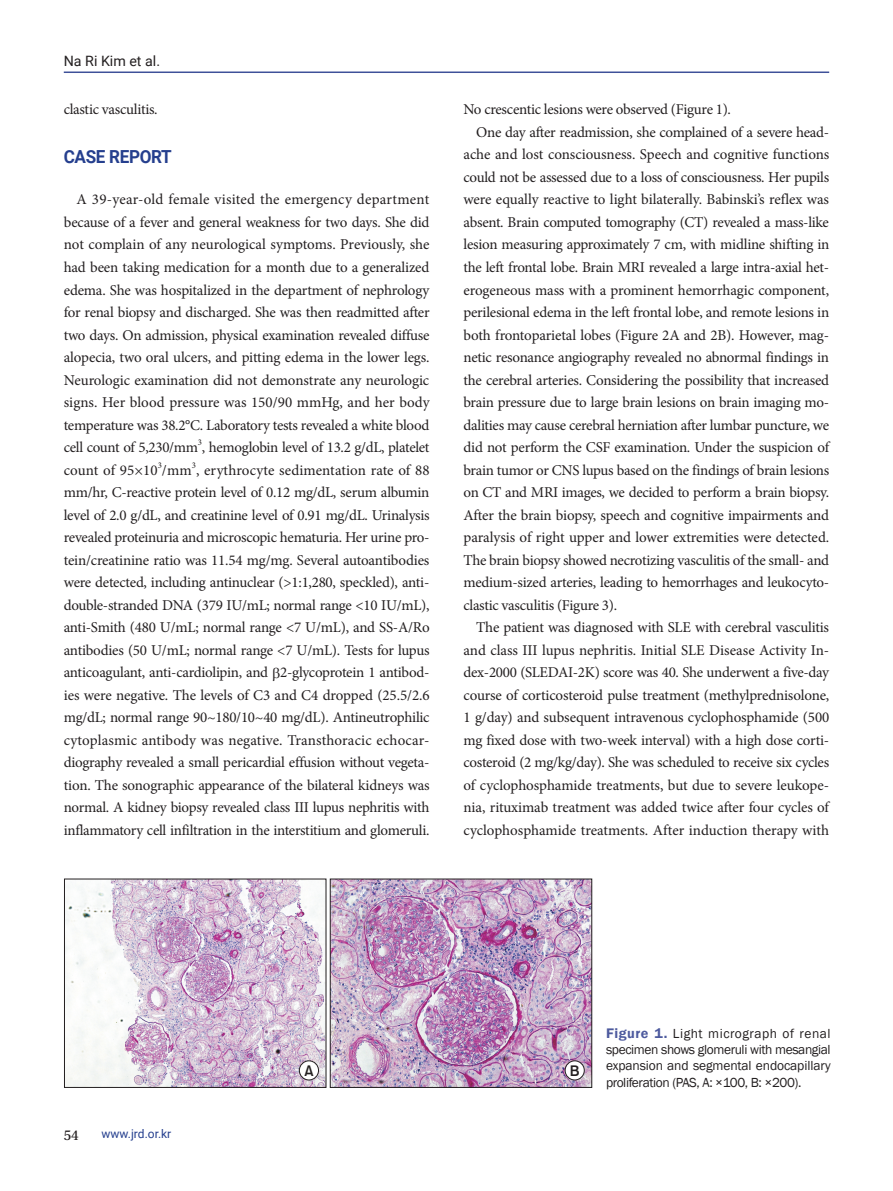
<style>
.page{position:relative;width:893px;height:1191px;background:#fff}
.page>*{position:absolute;margin:0;border:0;box-sizing:border-box;transform-origin:0 0}
.t1{font:700 18px "Roboto";letter-spacing:-.02em;color:#253f8e;scale:.95 1}
.t2{font:15px/22.5px "Minion Pro";letter-spacing:-.015em;color:#231f20;text-align:justify}
.t3{font:15px "Minion Pro";letter-spacing:.005em;color:#231f20}
.t4{font:15px "Utopia Std Capt";color:#231f20}
.t5{font:15px "Gothic 725 BT Bold A";color:#231f20}
.t6{font:14.25px "Roboto";color:#231f20}
.t7{font:13.5px/16.4px "Franklin Gothic";letter-spacing:-.01em;color:#231f20;text-align:justify}
.t8{font:12px "Roboto";color:#253f8e}
.t9{font:8.7px "Minion Pro";color:#231f20}
.s1{font-weight:600;font-size:14.25px;color:#4d5a9e}
</style>
<div class="page">
<hr style="left:64px;top:71px;width:765px;height:2px;background:#3f5199">
<svg style="left:64px;top:878px;width:528px;height:210px"></svg>
<div style="left:299px;top:1060px;width:19px;height:20px;background:#fff;border-radius:50%"></div>
<div style="left:299px;top:1060px;width:20px;height:20px;border:1px solid #231f20;border-radius:50%"></div>
<div style="left:565px;top:1060px;width:19px;height:20px;background:#fff;border-radius:50%"></div>
<div style="left:565px;top:1060px;width:19px;height:20px;border:1px solid #231f20;border-radius:50%"></div>
<p class="t6" style="left:64px;top:51px;width:98px">Na Ri Kim et al.</p>
<p class="t2" style="left:64px;top:98px;width:95px">clastic vasculitis.</p>
<p class="t1" style="left:64px;top:143px;width:115px">CASE REPORT</p>
<p class="t2" style="left:64px;top:188px;width:367px;text-indent:13px">A 39-year-old female visited the emergency department because of a fever and general weakness for two days. She did not complain of any neurological symptoms. Previously, she had been taking medication for a month due to a generalized edema. She was hospitalized in the department of nephrology for renal biopsy and discharged. She was then readmitted after two days. On admission, physical examination revealed diffuse alopecia, two oral ulcers, and pitting edema in the lower legs.<br>Neurologic examination did not demonstrate any neurologic signs. Her blood pressure was 150/90 mmHg, and her body temperature was 38.2°C. Laboratory tests revealed a white blood cell count of 5,230/mm , hemoglobin level of 13.2 g/dL, platelet</p>
<p class="t9" style="left:198px;top:436px;width:6px">3</p>
<p class="t3" style="left:64px;top:460px;width:367px">count of 95×10 /mm , erythrocyte sedimentation rate of 88</p>
<p class="t9" style="left:158px;top:459px;width:6px">3</p>
<p class="t9" style="left:192px;top:459px;width:6px">3</p>
<p class="t2" style="left:64px;top:481px;width:367px">mm/hr, C-reactive protein level of 0.12 mg/dL, serum albumin level of 2.0 g/dL, and creatinine level of 0.91 mg/dL. Urinalysis revealed proteinuria and microscopic hematuria. Her urine pro&shy;tein/creatinine ratio was 11.54 mg/mg. Several autoantibodies were detected, including antinuclear (&gt;1:1,280, speckled), anti&shy;double-stranded DNA (379 IU/mL; normal range &lt;10 IU/mL), anti-Smith (480 U/mL; normal range &lt;7 U/mL), and SS-A/Ro antibodies (50 U/mL; normal range &lt;7 U/mL). Tests for lupus anticoagulant, anti-cardiolipin, and 2-glycoprotein 1 antibod&shy;ies were negative. The levels of C3 and C4 dropped (25.5/2.6 mg/dL; normal range 90~180/10~40 mg/dL). Antineutrophilic cytoplasmic antibody was negative. Transthoracic echocar&shy;diography revealed a small pericardial effusion without vegeta&shy;tion. The sonographic appearance of the bilateral kidneys was normal. A kidney biopsy revealed class III lupus nephritis with inflammatory cell infiltration in the interstitium and glomeruli.</p>
<p class="t2" style="left:463px;top:98px;width:269px">No crescentic lesions were observed (Figure 1).</p>
<p class="t2" style="left:476px;top:121px;width:354px">One day after readmission, she complained of a severe head-</p>
<p class="t2" style="left:463px;top:143px;width:367px">ache and lost consciousness. Speech and cognitive functions</p>
<p class="t2" style="left:463px;top:166px;width:367px">could not be assessed due to a loss of consciousness. Her pupils</p>
<p class="t2" style="left:463px;top:188px;width:367px">were equally reactive to light bilaterally. Babinski’s reflex was</p>
<p class="t2" style="left:463px;top:211px;width:367px">absent. Brain computed tomography (CT) revealed a mass-like</p>
<p class="t2" style="left:463px;top:233px;width:367px">lesion measuring approximately 7 cm, with midline shifting in</p>
<p class="t2" style="left:463px;top:256px;width:367px">the left frontal lobe. Brain MRI revealed a large intra-axial het-</p>
<p class="t2" style="left:463px;top:278px;width:367px">erogeneous mass with a prominent hemorrhagic component,</p>
<p class="t2" style="left:463px;top:301px;width:367px">perilesional edema in the left frontal lobe, and remote lesions in</p>
<p class="t2" style="left:463px;top:323px;width:367px">both frontoparietal lobes (Figure 2A and 2B). However, mag-</p>
<p class="t2" style="left:463px;top:346px;width:367px">netic resonance angiography revealed no abnormal findings in</p>
<p class="t2" style="left:463px;top:368px;width:367px">the cerebral arteries. Considering the possibility that increased</p>
<p class="t2" style="left:463px;top:391px;width:367px">brain pressure due to large brain lesions on brain imaging mo-</p>
<p class="t2" style="left:463px;top:413px;width:367px">dalities may cause cerebral herniation after lumbar puncture, we</p>
<p class="t2" style="left:463px;top:436px;width:367px">did not perform the CSF examination. Under the suspicion of</p>
<p class="t2" style="left:463px;top:458px;width:367px">brain tumor or CNS lupus based on the findings of brain lesions</p>
<p class="t2" style="left:463px;top:481px;width:367px">on CT and MRI images, we decided to perform a brain biopsy.</p>
<p class="t2" style="left:463px;top:503px;width:367px">After the brain biopsy, speech and cognitive impairments and</p>
<p class="t2" style="left:463px;top:526px;width:367px">paralysis of right upper and lower extremities were detected.</p>
<p class="t2" style="left:463px;top:548px;width:367px">The brain biopsy showed necrotizing vasculitis of the small- and</p>
<p class="t2" style="left:463px;top:571px;width:367px">medium-sized arteries, leading to hemorrhages and leukocyto-</p>
<p class="t2" style="left:463px;top:593px;width:155px">clastic vasculitis (Figure 3).</p>
<p class="t2" style="left:476px;top:616px;width:354px">The patient was diagnosed with SLE with cerebral vasculitis</p>
<p class="t2" style="left:463px;top:638px;width:367px">and class III lupus nephritis. Initial SLE Disease Activity In-</p>
<p class="t2" style="left:463px;top:661px;width:367px">dex-2000 (SLEDAI-2K) score was 40. She underwent a five-day</p>
<p class="t2" style="left:463px;top:683px;width:367px">course of corticosteroid pulse treatment (methylprednisolone,</p>
<p class="t2" style="left:463px;top:706px;width:367px">1 g/day) and subsequent intravenous cyclophosphamide (500</p>
<p class="t2" style="left:463px;top:728px;width:367px">mg fixed dose with two-week interval) with a high dose corti-</p>
<p class="t2" style="left:463px;top:751px;width:367px">costeroid (2 mg/kg/day). She was scheduled to receive six cycles</p>
<p class="t2" style="left:463px;top:773px;width:367px">of cyclophosphamide treatments, but due to severe leukope-</p>
<p class="t2" style="left:463px;top:796px;width:367px">nia, rituximab treatment was added twice after four cycles of</p>
<p class="t2" style="left:463px;top:818px;width:367px">cyclophosphamide treatments. After induction therapy with</p>
<p class="t4" style="left:64px;top:1126px;width:17px">54</p>
<p class="t8" style="left:102px;top:1125px;width:71px">www.jrd.or.kr</p>
<p class="t5" style="left:304px;top:1061px;width:11px">A</p>
<p class="t5" style="left:570px;top:1061px;width:11px">B</p>
<p class="t7" style="left:606px;top:1025px;width:226px"><span class="s1">Figure 1.</span> Light micrograph of renal specimen shows glomeruli with mesangial expansion and segmental endocapillary proliferation (PAS, A: ×100, B: ×200).</p>
</div>
